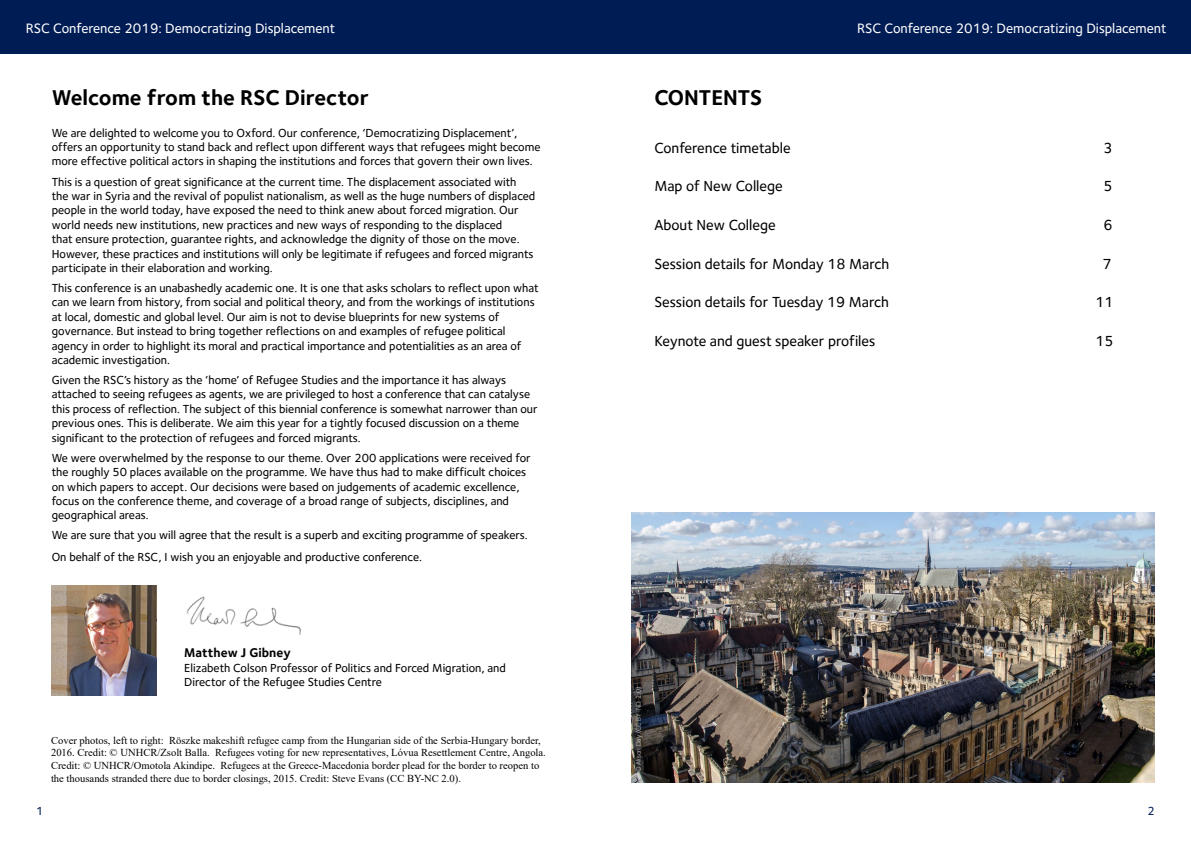
<style>
.page{position:relative;width:1191px;height:842px;background:#fff}
.page>*{position:absolute;margin:0;border:0;box-sizing:border-box;transform-origin:0 0}
.t1{font:700 22px "Foundry Sterling";color:#000}
.t2{font:500 15px "Foundry Sterling";color:#000}
.t3{font:500 14px "Foundry Sterling";color:#fff}
.t4{font:700 13px "Foundry Sterling";color:#000}
.t5{font:500 12px/14.4px "Foundry Sterling";color:#000}
.t6{font:500 12px "Foundry Sterling";color:#001c54}
.t7{font:10.6px/12.7px "Times New Roman";color:#000}
.t8{font:7px "Foundry Sterling";color:#c7ced2}
</style>
<div class="page">
<img style="left:52px;top:585px;width:105px;height:110px">
<img style="left:631px;top:513px;width:524px;height:270px">
<div style="left:0;top:0;width:1191px;height:53px;background:#001c54"></div>
<img style="left:186px;top:596px;width:115px;height:39px">
<p class="t3" style="left:26px;top:20px;width:311px">RSC Conference 2019: Democratizing Displacement</p>
<p class="t3" style="left:857px;top:20px;width:311px">RSC Conference 2019: Democratizing Displacement</p>
<h1 class="t1" style="left:52px;top:85px;width:318px">Welcome from the RSC Director</h1>
<p class="t5" style="left:52px;top:125px;width:490px">We are delighted to welcome you to Oxford. Our conference, ‘Democratizing Displacement’, offers an opportunity to stand back and reflect upon different ways that refugees might become more effective political actors in shaping the institutions and forces that govern their own lives.</p>
<p class="t5" style="left:52px;top:174px;width:485px">This is a question of great significance at the current time. The displacement associated with the war in Syria and the revival of populist nationalism, as well as the huge numbers of displaced people in the world today, have exposed the need to think anew about forced migration. Our world needs new institutions, new practices and new ways of responding to the displaced<br>that ensure protection, guarantee rights, and acknowledge the dignity of those on the move.<br>However, these practices and institutions will only be legitimate if refugees and forced migrants participate in their elaboration and working.</p>
<p class="t5" style="left:52px;top:281px;width:488px">This conference is an unabashedly academic one. It is one that asks scholars to reflect upon what can we learn from history, from social and political theory, and from the workings of institutions at local, domestic and global level. Our aim is not to devise blueprints for new systems of governance. But instead to bring together reflections on and examples of refugee political agency in order to highlight its moral and practical importance and potentialities as an area of academic investigation.</p>
<p class="t5" style="left:52px;top:373px;width:487px">Given the RSC’s history as the ‘home’ of Refugee Studies and the importance it has always attached to seeing refugees as agents, we are privileged to host a conference that can catalyse this process of reflection. The subject of this biennial conference is somewhat narrower than our previous ones. This is deliberate. We aim this year for a tightly focused discussion on a theme significant to the protection of refugees and forced migrants.</p>
<p class="t5" style="left:52px;top:450px;width:480px">We were overwhelmed by the response to our theme. Over 200 applications were received for the roughly 50 places available on the programme. We have thus had to make difficult choices on which papers to accept. Our decisions were based on judgements of academic excellence, focus on the conference theme, and coverage of a broad range of subjects, disciplines, and geographical areas.</p>
<p class="t5" style="left:52px;top:525px;width:477px;line-height:21.3px">We are sure that you will agree that the result is a superb and exciting programme of speakers.<br>On behalf of the RSC, I wish you an enjoyable and productive conference.</p>
<p class="t4" style="left:184px;top:645px;width:108px">Matthew J Gibney</p>
<p class="t5" style="left:184px;top:660px;width:323px">Elizabeth Colson Professor of Politics and Forced Migration, and<br>Director of the Refugee Studies Centre</p>
<p class="t6" style="left:36px;top:804px;width:9px">1</p>
<p class="t7" style="left:51px;top:733px;width:496px">Cover photos, left to right: Röszke makeshift refugee camp from the Hungarian side of the Serbia-Hungary border, 2016. Credit: © UNHCR/Zsolt Balla. Refugees voting for new representatives, Lóvua Resettlement Centre, Angola.<br>Credit: © UNHCR/Omotola Akindipe. Refugees at the Greece-Macedonia border plead for the border to reopen to the thousands stranded there due to border closings, 2015. Credit: Steve Evans (CC BY-NC 2.0).</p>
<h1 class="t1" style="left:654px;top:85px;width:109px">CONTENTS</h1>
<p class="t2" style="left:654px;top:139px;width:138px">Conference timetable</p>
<p class="t2" style="left:1103px;top:139px;width:11px">3</p>
<p class="t2" style="left:654px;top:178px;width:130px">Map of New College</p>
<p class="t2" style="left:1103px;top:178px;width:11px">5</p>
<p class="t2" style="left:654px;top:216px;width:123px">About New College</p>
<p class="t2" style="left:1103px;top:216px;width:11px">6</p>
<p class="t2" style="left:654px;top:255px;width:237px">Session details for Monday 18 March</p>
<p class="t2" style="left:1102px;top:255px;width:11px">7</p>
<p class="t2" style="left:654px;top:294px;width:236px">Session details for Tuesday 19 March</p>
<p class="t2" style="left:1095px;top:294px;width:20px">11</p>
<p class="t2" style="left:654px;top:332px;width:222px">Keynote and guest speaker profiles</p>
<p class="t2" style="left:1095px;top:332px;width:20px">15</p>
<p class="t8" style="left:634px;top:772px;width:87px;rotate:-90deg">© Alison Day (CC BY-ND 2.0)</p>
<p class="t6" style="left:1147px;top:804px;width:9px">2</p>
</div>
